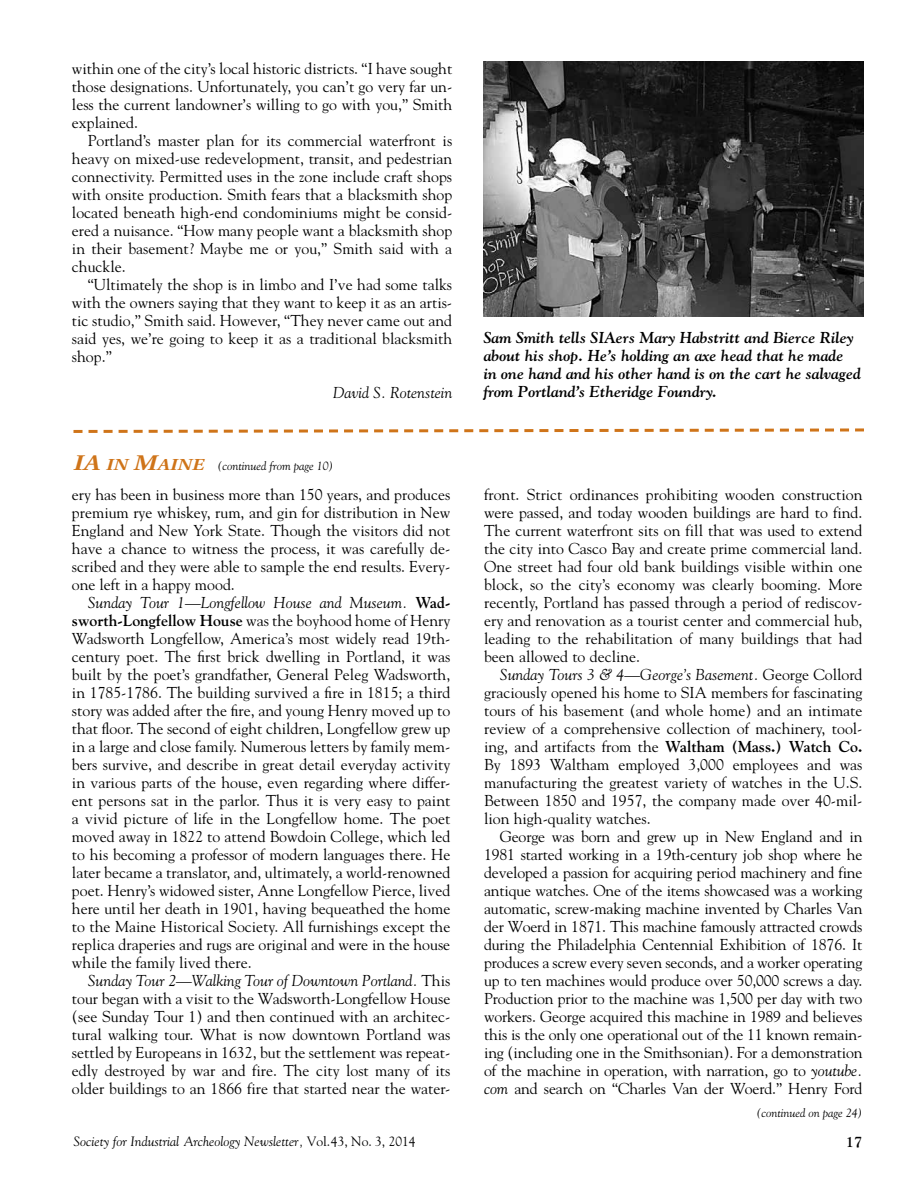
<style>
.page{position:relative;width:918px;height:1188px;background:#fff}
.page>*{position:absolute;margin:0;border:0;box-sizing:border-box;transform-origin:0 0}
.t1{font:15.75px/18px "Goudy Std";color:#000;text-align:justify}
.t2{font:italic 700 15.75px/18px "Goudy Std";color:#000}
.t3{font:italic 15.75px "Goudy Std";color:#000}
.t4{font:700 15px "Goudy Std";color:#000}
.t5{font:italic 13.5px "Goudy Std";color:#000}
.t6{font:italic 12px "Goudy Std";color:#000}
.s1{font-family:"Utopia Std";font-weight:600;font-size:22.5px;color:#cf7419}
.s2{font-family:"Utopia Std";font-weight:600;font-size:16.8px;color:#cf7419}
.s3{font-style:italic}
.s4{font-weight:700}
.s5{font-style:normal}
</style>
<div class="page">
<svg style="left:73px;top:428px;width:791px;height:5px"></svg>
<img style="left:484px;top:61px;width:380px;height:255px">
<p class="t1" style="left:72px;top:60px;width:382px">within one of the city’s local historic districts. “I have sought those designations. Unfortunately, you can’t go very far un&shy;less the current landowner’s willing to go with you,” Smith explained.</p>
<p class="t1" style="left:72px;top:132px;width:382px;text-indent:16px">Portland’s master plan for its commercial waterfront is heavy on mixed-use redevelopment, transit, and pedestrian connectivity. Permitted uses in the zone include craft shops with onsite production. Smith fears that a blacksmith shop located beneath high-end condominiums might be consid&shy;ered a nuisance. “How many people want a blacksmith shop in their basement? Maybe me or you,” Smith said with a chuckle.</p>
<p class="t1" style="left:72px;top:276px;width:382px;text-indent:16px">“Ultimately the shop is in limbo and I’ve had some talks with the owners saying that they want to keep it as an artis&shy;tic studio,” Smith said. However, “They never came out and said yes, we’re going to keep it as a traditional blacksmith shop.”</p>
<p class="t3" style="left:333px;top:383px;width:120px">David S. Rotenstein</p>
<p class="t6" style="left:73px;top:458px;width:261px"><span class="s1">IA</span> <span class="s2">IN</span> <span class="s1">M</span><span class="s2">AINE</span> (continued from page 10)</p>
<p class="t1" style="left:72px;top:485px;width:380px">ery has been in business more than 150 years, and produces premium rye whiskey, rum, and gin for distribution in New England and New York State. Though the visitors did not have a chance to witness the process, it was carefully de&shy;scribed and they were able to sample the end results. Every&shy;one left in a happy mood.</p>
<p class="t1" style="left:72px;top:593px;width:380px;text-indent:16px"><span class="s3">Sunday Tour 1—Longfellow House and Museum.</span> <span class="s4">Wad&shy;sworth-Longfellow House</span> was the boyhood home of Henry Wadsworth Longfellow, America’s most widely read 19th&shy;century poet. The first brick dwelling in Portland, it was built by the poet’s grandfather, General Peleg Wadsworth, in 1785-1786. The building survived a fire in 1815; a third story was added after the fire, and young Henry moved up to that floor. The second of eight children, Longfellow grew up in a large and close family. Numerous letters by family mem&shy;bers survive, and describe in great detail everyday activity in various parts of the house, even regarding where differ&shy;ent persons sat in the parlor. Thus it is very easy to paint a vivid picture of life in the Longfellow home. The poet moved away in 1822 to attend Bowdoin College, which led to his becoming a professor of modern languages there. He later became a translator, and, ultimately, a world-renowned poet. Henry’s widowed sister, Anne Longfellow Pierce, lived here until her death in 1901, having bequeathed the home to the Maine Historical Society. All furnishings except the replica draperies and rugs are original and were in the house while the family lived there.</p>
<p class="t1" style="left:72px;top:971px;width:380px;text-indent:16px"><span class="s3">Sunday Tour 2—Walking Tour of Downtown Portland.</span> This tour began with a visit to the Wadsworth-Longfellow House (see Sunday Tour 1) and then continued with an architec&shy;tural walking tour. What is now downtown Portland was settled by Europeans in 1632, but the settlement was repeat&shy;edly destroyed by war and fire. The city lost many of its older buildings to an 1866 fire that started near the water-</p>
<p class="t2" style="left:484px;top:329px;width:379px">Sam Smith tells SIAers Mary Habstritt and Bierce Riley about his shop. He’s holding an axe head that he made<br>in one hand and his other hand is on the cart he salvaged from Portland’s Etheridge Foundry.</p>
<p class="t1" style="left:484px;top:485px;width:380px">front. Strict ordinances prohibiting wooden construction were passed, and today wooden buildings are hard to find.<br>The current waterfront sits on fill that was used to extend the city into Casco Bay and create prime commercial land.<br>One street had four old bank buildings visible within one block, so the city’s economy was clearly booming. More recently, Portland has passed through a period of rediscov&shy;ery and renovation as a tourist center and commercial hub, leading to the rehabilitation of many buildings that had been allowed to decline.</p>
<p class="t1" style="left:484px;top:665px;width:380px;text-indent:16px"><span class="s3">Sunday Tours 3 &amp; 4—George’s Basement.</span> George Collord graciously opened his home to SIA members for fascinating tours of his basement (and whole home) and an intimate review of a comprehensive collection of machinery, tool&shy;ing, and artifacts from the <span class="s4">Waltham (Mass.) Watch Co.<br></span>By 1893 Waltham employed 3,000 employees and was manufacturing the greatest variety of watches in the U.S.<br>Between 1850 and 1957, the company made over 40-mil&shy;lion high-quality watches.</p>
<p class="t1" style="left:484px;top:827px;width:380px;text-indent:16px">George was born and grew up in New England and in 1981 started working in a 19th-century job shop where he developed a passion for acquiring period machinery and fine antique watches. One of the items showcased was a working automatic, screw-making machine invented by Charles Van der Woerd in 1871. This machine famously attracted crowds during the Philadelphia Centennial Exhibition of 1876. It produces a screw every seven seconds, and a worker operating up to ten machines would produce over 50,000 screws a day.<br>Production prior to the machine was 1,500 per day with two workers. George acquired this machine in 1989 and believes this is the only one operational out of the 11 known remain&shy;ing (including one in the Smithsonian). For a demonstration of the machine in operation, with narration, go to <span class="s3">youtube. com</span> and search on “Charles Van der Woerd.” Henry Ford</p>
<p class="t6" style="left:757px;top:1106px;width:107px">(continued on page 24)</p>
<p class="t5" style="left:74px;top:1133px;width:344px">Society for Industrial Archeology Newsletter, <span class="s5">Vol. 43, No. 3, 2014</span></p>
<p class="t4" style="left:846px;top:1133px;width:18px">17</p>
</div>
